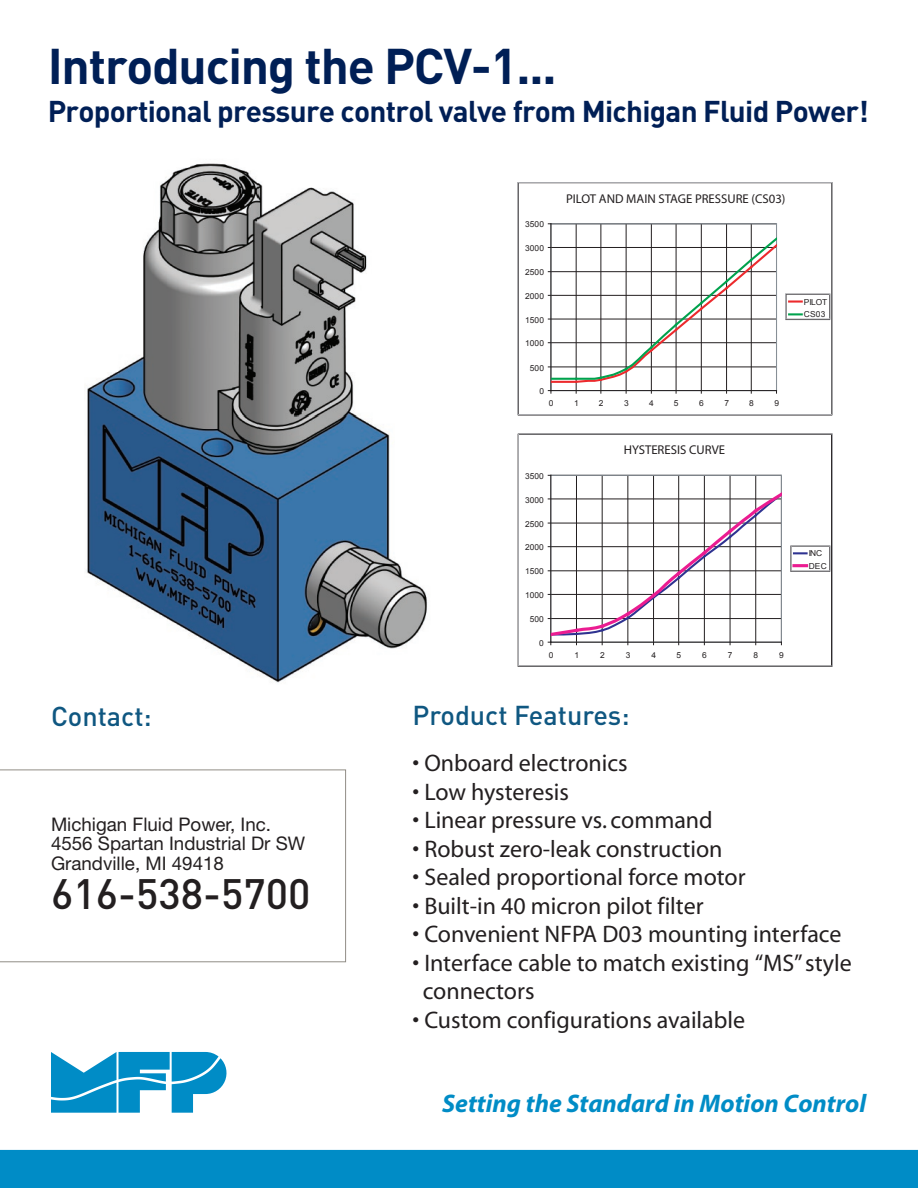
<style>
.page{position:relative;width:918px;height:1188px;background:#fff}
.page>*{position:absolute;margin:0;border:0;box-sizing:border-box;transform-origin:0 0}
.t1{font:700 49.5px "DINOT";letter-spacing:-.025em;color:#001f56}
.t2{font:500 42px "DINOT";color:#231f20}
.t3{font:700 29.7px "DINOT";letter-spacing:-.025em;color:#001f56}
.t4{font:500 27px "DINOT";color:#0f5781}
.t5{font:italic 700 25.5px "Myriad";color:#008cc6}
.t6{font:300 24px/28.5px "Helvetica Neue";color:#231f20}
.t7{font:18.75px/19.5px "Helvetica Neue LT Std";color:#231f20}
.t8{font:12.75px "Myriad";color:#231f20}
.t9{font:700 10.8px "Arial";letter-spacing:-.005em;color:#231f20}
.t10{font:8.25px/12.3px "Arial";letter-spacing:.005em;color:#231f20}
</style>
<div class="page">
<svg style="left:0;top:769px;width:346px;height:194px"></svg>
<svg style="left:51px;top:1052px;width:176px;height:61px"></svg>
<div style="left:0;top:1150px;width:918px;height:38px;background:#008cc6"></div>
<svg style="left:518px;top:223px;width:314px;height:193px"></svg>
<svg style="left:518px;top:433px;width:314px;height:234px"></svg>
<div style="left:617px;top:440px;width:116px;height:19px;background:#fff"></div>
<div style="left:518px;top:182px;width:314px;height:233px;border:1px solid #a8a9ad"></div>
<div style="left:785px;top:294px;width:45px;height:25px;border:1px solid #a8a9ad"></div>
<div style="left:518px;top:434px;width:315px;height:232px;border:1px solid #a8a9ad"></div>
<div style="left:791px;top:546px;width:39px;height:25px;border:1px solid #a8a9ad"></div>
<img style="left:86px;top:163px;width:341px;height:520px">
<h1 class="t1" style="left:48px;top:33px;width:510px">Introducing the PCV-1...</h1>
<p class="t3" style="left:48px;top:91px;width:822px">Proportional pressure control valve from Michigan Fluid Power!</p>
<p class="t4" style="left:51px;top:697px;width:102px">Contact:</p>
<p class="t7" style="left:51px;top:814px;width:256px">Michigan Fluid Power, Inc.<br>4556 Spartan Industrial Dr SW<br>Grandville, MI 49418</p>
<h2 class="t2" style="left:51px;top:865px;width:261px">616-538-5700</h2>
<p class="t10" style="left:525px;top:218px;width:20px">3500</p>
<p class="t10" style="left:525px;top:242px;width:20px">3000</p>
<p class="t10" style="left:525px;top:266px;width:20px">2500</p>
<p class="t10" style="left:525px;top:290px;width:20px">2000</p>
<p class="t10" style="left:525px;top:314px;width:20px">1500</p>
<p class="t10" style="left:525px;top:337px;width:20px">1000</p>
<p class="t10" style="left:530px;top:362px;width:16px">500</p>
<p class="t10" style="left:539px;top:385px;width:6px">0</p>
<p class="t8" style="left:566px;top:192px;width:221px">PILOT AND MAIN STAGE PRESSURE (CS03)</p>
<p class="t9" style="left:560px;top:191px;width:232px">PILOT AND MAIN STAGE PRESSURE (CS03)</p>
<p class="t10" style="left:549px;top:397px;width:6px">0</p>
<p class="t10" style="left:574px;top:397px;width:6px">1</p>
<p class="t10" style="left:599px;top:397px;width:6px">2</p>
<p class="t10" style="left:624px;top:397px;width:6px">3</p>
<p class="t10" style="left:649px;top:397px;width:6px">4</p>
<p class="t10" style="left:674px;top:397px;width:6px">5</p>
<p class="t10" style="left:699px;top:397px;width:6px">6</p>
<p class="t10" style="left:724px;top:397px;width:6px">7</p>
<p class="t10" style="left:749px;top:397px;width:6px">8</p>
<p class="t10" style="left:774px;top:397px;width:6px">9</p>
<p class="t10" style="left:804px;top:296px;width:25px">PILOT<br>CS03</p>
<p class="t10" style="left:525px;top:470px;width:20px">3500</p>
<p class="t10" style="left:525px;top:494px;width:20px">3000</p>
<p class="t10" style="left:525px;top:518px;width:20px">2500</p>
<p class="t10" style="left:525px;top:541px;width:20px">2000</p>
<p class="t10" style="left:525px;top:565px;width:20px">1500</p>
<p class="t10" style="left:525px;top:589px;width:20px">1000</p>
<p class="t10" style="left:530px;top:613px;width:16px">500</p>
<p class="t10" style="left:539px;top:637px;width:6px">0</p>
<p class="t8" style="left:624px;top:443px;width:103px">HYSTERESIS CURVE</p>
<p class="t9" style="left:623px;top:442px;width:105px">HYSTERISIS CURVE</p>
<p class="t10" style="left:549px;top:649px;width:6px">0</p>
<p class="t10" style="left:574px;top:649px;width:6px">1</p>
<p class="t10" style="left:600px;top:649px;width:6px">2</p>
<p class="t10" style="left:626px;top:649px;width:6px">3</p>
<p class="t10" style="left:651px;top:649px;width:6px">4</p>
<p class="t10" style="left:677px;top:649px;width:6px">5</p>
<p class="t10" style="left:702px;top:649px;width:6px">6</p>
<p class="t10" style="left:728px;top:649px;width:6px">7</p>
<p class="t10" style="left:754px;top:649px;width:6px">8</p>
<p class="t10" style="left:779px;top:649px;width:6px">9</p>
<p class="t10" style="left:809px;top:548px;width:20px">INC<br>DEC</p>
<p class="t4" style="left:413px;top:697px;width:219px">Product Features:</p>
<p class="t6" style="left:413px;top:750px;width:217px">• Onboard electronics</p>
<p class="t6" style="left:413px;top:778px;width:158px">• Low hysteresis</p>
<p class="t6" style="left:413px;top:807px;width:302px">• Linear pressure vs. command</p>
<p class="t6" style="left:413px;top:835px;width:312px">• Robust zero-leak construction</p>
<p class="t6" style="left:413px;top:864px;width:335px">• Sealed proportional force motor</p>
<p class="t6" style="left:413px;top:892px;width:293px">• Built-in 40 micron pilot filter</p>
<p class="t6" style="left:413px;top:921px;width:431px">• Convenient NFPA D03 mounting interface</p>
<p class="t6" style="left:423px;top:949px;width:431px;text-indent:-10px">• Interface cable to match existing “MS” style connectors</p>
<p class="t6" style="left:413px;top:1006px;width:334px">• Custom configurations available</p>
<p class="t5" style="left:442px;top:1091px;width:426px">Setting the Standard in Motion Control</p>
</div>
